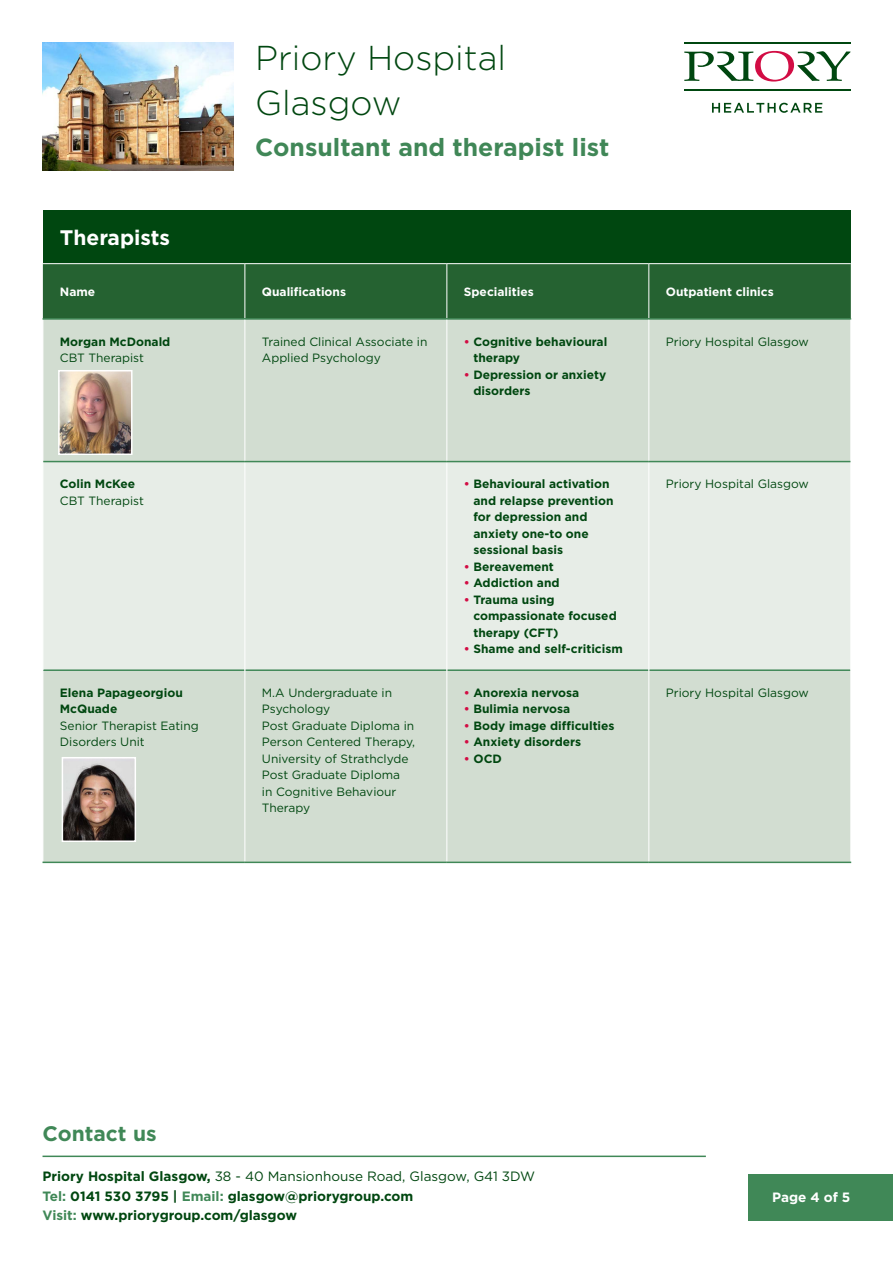
<style>
.page{position:relative;width:893px;height:1263px;background:#fff}
.page>*{position:absolute;margin:0;border:0;box-sizing:border-box;transform-origin:0 0}
.t1{font:300 34.5px/45px "Gotham";color:#004710}
.t2{font:700 24.75px "Gotham";color:#408757}
.t3{font:700 21px "Gotham";color:#fff}
.t4{font:700 21px "Gotham";color:#408857}
.t5{font:700 13.5px/19.5px "Gotham";color:#004710}
.t6{font:700 13.5px "Gotham";color:#fff}
.t7{font:700 12px/16.5px "Gotham";color:#004710}
.t8{font:12px/16.5px "Gotham";color:#004710}
.t9{font:700 12px "Gotham";color:#fff}
.s1{color:#d20d44}
.s2{font-weight:400}
.s3{color:#408857}
</style>
<div class="page">
<img style="left:43px;top:43px;width:191px;height:127px">
<hr style="left:43px;top:1155px;width:663px;height:2px;background:#408857">
<div style="left:748px;top:1174px;width:145px;height:46px;background:#408857"></div>
<hr style="left:684px;top:43px;width:166px;height:1px;background:#004710">
<hr style="left:684px;top:89px;width:166px;height:2px;background:#004710">
<svg style="left:684px;top:51px;width:166px;height:31px"></svg>
<svg style="left:712px;top:103px;width:110px;height:10px"></svg>
<div style="left:43px;top:210px;width:808px;height:54px;background:#004710"></div>
<div style="left:43px;top:264px;width:808px;height:54px;background:#256231"></div>
<div style="left:44px;top:320px;width:806px;height:541px;background:#d2ddd1"></div>
<div style="left:44px;top:462px;width:806px;height:207px;background:#e7ede7"></div>
<hr style="left:43px;top:263px;width:202px;height:1px;background:#fff">
<hr style="left:245px;top:263px;width:202px;height:1px;background:#fff">
<hr style="left:244px;top:264px;width:1px;height:54px;background:#fff">
<hr style="left:447px;top:263px;width:202px;height:1px;background:#fff">
<hr style="left:446px;top:264px;width:1px;height:54px;background:#fff">
<hr style="left:649px;top:263px;width:202px;height:1px;background:#fff">
<hr style="left:648px;top:264px;width:1px;height:54px;background:#fff">
<hr style="left:43px;top:318px;width:202px;height:2px;background:#408857">
<hr style="left:43px;top:669px;width:201px;height:2px;background:#408857">
<hr style="left:245px;top:318px;width:202px;height:2px;background:#408857">
<hr style="left:245px;top:669px;width:201px;height:2px;background:#408857">
<hr style="left:447px;top:318px;width:202px;height:2px;background:#408857">
<hr style="left:447px;top:669px;width:201px;height:2px;background:#408857">
<hr style="left:649px;top:318px;width:202px;height:2px;background:#408857">
<hr style="left:649px;top:669px;width:201px;height:2px;background:#408857">
<hr style="left:244px;top:320px;width:1px;height:141px;background:#fff">
<hr style="left:244px;top:670px;width:1px;height:191px;background:#fff">
<hr style="left:446px;top:320px;width:1px;height:141px;background:#fff">
<hr style="left:446px;top:670px;width:1px;height:191px;background:#fff">
<hr style="left:648px;top:320px;width:1px;height:141px;background:#fff">
<hr style="left:648px;top:670px;width:1px;height:191px;background:#fff">
<hr style="left:43px;top:462px;width:1px;height:208px;background:#fff">
<hr style="left:244px;top:462px;width:1px;height:208px;background:#fff">
<hr style="left:446px;top:462px;width:1px;height:208px;background:#fff">
<hr style="left:648px;top:462px;width:1px;height:208px;background:#fff">
<hr style="left:43px;top:461px;width:202px;height:1px;background:#408857">
<hr style="left:245px;top:461px;width:202px;height:1px;background:#408857">
<hr style="left:447px;top:461px;width:202px;height:1px;background:#408857">
<hr style="left:649px;top:461px;width:201px;height:1px;background:#408857">
<hr style="left:43px;top:861px;width:202px;height:2px;background:#408857">
<hr style="left:245px;top:861px;width:202px;height:2px;background:#408857">
<hr style="left:447px;top:861px;width:202px;height:2px;background:#408857">
<hr style="left:649px;top:861px;width:202px;height:2px;background:#408857">
<img style="left:61px;top:373px;width:69px;height:79px">
<div style="left:58px;top:370px;width:75px;height:85px;border:2px solid #fff"></div>
<img style="left:65px;top:760px;width:68px;height:79px">
<div style="left:62px;top:757px;width:74px;height:85px;border:2px solid #fff"></div>
<h1 class="t1" style="left:255px;top:34px;width:252px">Priory Hospital<br>Glasgow</h1>
<h2 class="t2" style="left:255px;top:130px;width:356px">Consultant and therapist list</h2>
<p class="t3" style="left:60px;top:224px;width:112px">Therapists</p>
<p class="t9" style="left:60px;top:284px;width:37px">Name</p>
<p class="t9" style="left:262px;top:284px;width:86px">Qualifications</p>
<p class="t9" style="left:464px;top:284px;width:71px">Specialities</p>
<p class="t9" style="left:666px;top:284px;width:109px">Outpatient clinics</p>
<p class="t7" style="left:60px;top:333px;width:112px">Morgan McDonald</p>
<p class="t8" style="left:60px;top:349px;width:86px">CBT Therapist</p>
<p class="t8" style="left:262px;top:333px;width:167px">Trained Clinical Associate in<br>Applied Psychology</p>
<p class="t7" style="left:473px;top:333px;width:135px;text-indent:-10px"><span class="s1">•</span> Cognitive behavioural therapy</p>
<p class="t7" style="left:473px;top:366px;width:134px;text-indent:-10px"><span class="s1">•</span> Depression or anxiety disorders</p>
<p class="t8" style="left:666px;top:333px;width:145px">Priory Hospital Glasgow</p>
<p class="t7" style="left:60px;top:476px;width:77px">Colin McKee</p>
<p class="t8" style="left:60px;top:492px;width:86px">CBT Therapist</p>
<p class="t7" style="left:60px;top:684px;width:124px">Elena Papageorgiou<br>McQuade</p>
<p class="t8" style="left:60px;top:717px;width:140px">Senior Therapist Eating<br>Disorders Unit</p>
<p class="t8" style="left:262px;top:684px;width:132px">M.A Undergraduate in<br>Psychology</p>
<p class="t8" style="left:262px;top:717px;width:155px;text-align:justify">Post Graduate Diploma in Person Centered Therapy, University of Strathclyde</p>
<p class="t8" style="left:262px;top:766px;width:140px">Post Graduate Diploma in Cognitive Behaviour<br>Therapy</p>
<p class="t7" style="left:473px;top:476px;width:141px;text-indent:-10px"><span class="s1">•</span> Behavioural activation and relapse prevention for depression and anxiety one-to one sessional basis</p>
<p class="t7" style="left:464px;top:558px;width:92px"><span class="s1">•</span> Bereavement</p>
<p class="t7" style="left:464px;top:575px;width:97px"><span class="s1">•</span> Addiction and</p>
<p class="t7" style="left:473px;top:591px;width:145px;text-indent:-10px"><span class="s1">•</span> Trauma using compassionate focused therapy (CFT)</p>
<p class="t7" style="left:464px;top:641px;width:160px"><span class="s1">•</span> Shame and self-criticism</p>
<p class="t7" style="left:464px;top:684px;width:117px"><span class="s1">•</span> Anorexia nervosa</p>
<p class="t7" style="left:464px;top:701px;width:108px"><span class="s1">•</span> Bulimia nervosa</p>
<p class="t7" style="left:464px;top:717px;width:152px"><span class="s1">•</span> Body image difficulties</p>
<p class="t7" style="left:464px;top:734px;width:119px"><span class="s1">•</span> Anxiety disorders</p>
<p class="t7" style="left:464px;top:750px;width:40px"><span class="s1">•</span> OCD</p>
<p class="t8" style="left:666px;top:475px;width:145px">Priory Hospital Glasgow</p>
<p class="t8" style="left:666px;top:684px;width:145px">Priory Hospital Glasgow</p>
<h3 class="t4" style="left:43px;top:1119px;width:116px">Contact us</h3>
<p class="t5" style="left:43px;top:1167px;width:494px">Priory Hospital Glasgow, <span class="s2">38 - 40 Mansionhouse Road, Glasgow, G41 3DW<br></span><span class="s3">Tel:</span> 0141 530 3795 | <span class="s3">Email:</span> glasgow@priorygroup.com<br><span class="s3">Visit:</span> www.priorygroup.com/glasgow</p>
<p class="t6" style="left:772px;top:1189px;width:80px">Page 4 of 5</p>
</div>
